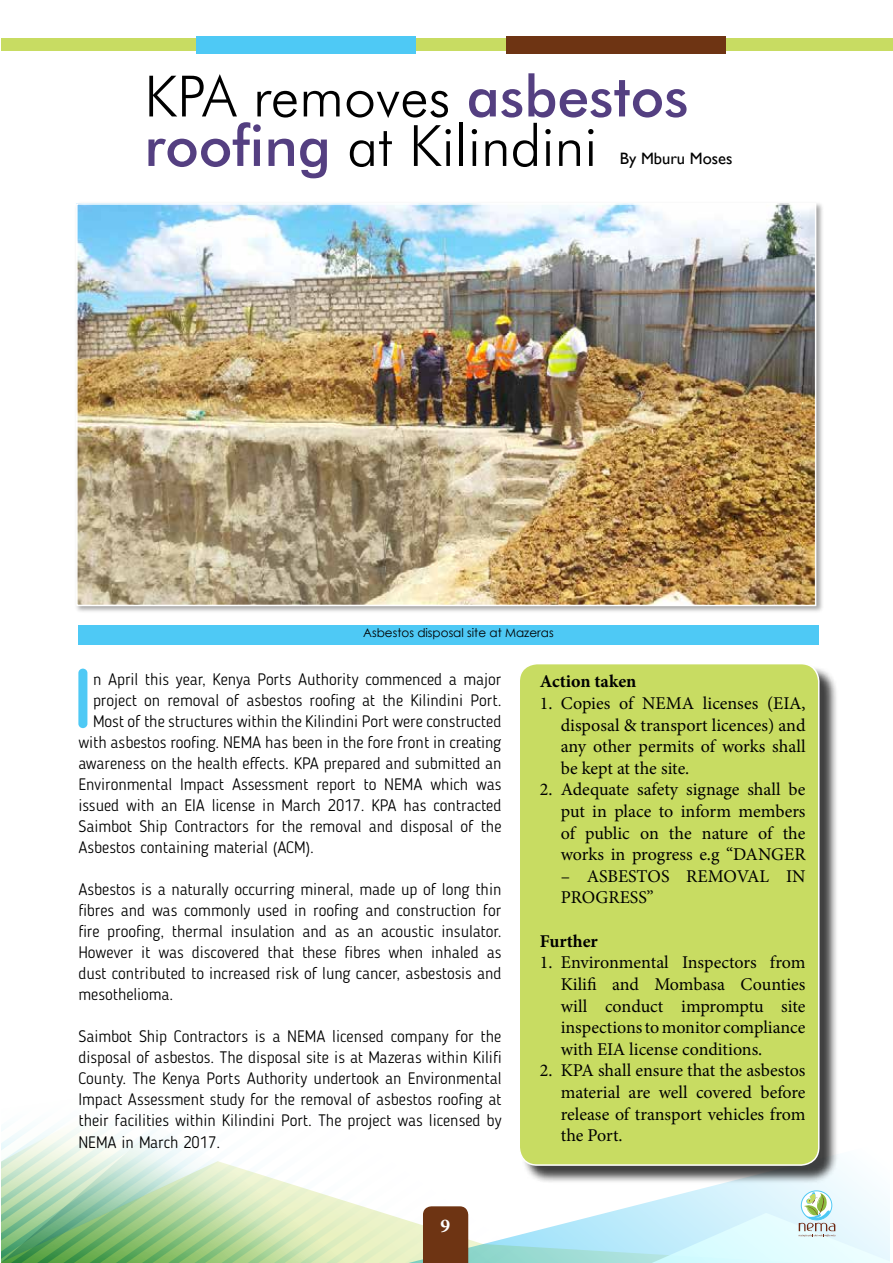
<style>
.page{position:relative;width:893px;height:1263px;background:#fff}
.page>*{position:absolute;margin:0;border:0;box-sizing:border-box;transform-origin:0 0}
.t1{font:500 82.2px "Blogger Sans";color:#4ec9f5}
.t2{font:300 57px/49.5px "Futura BT";color:#000}
.t3{font:700 19.5px "Minion Pro";color:#fff}
.t4{font:18px/21.6px "Minion Pro";letter-spacing:-.005em;color:#000;text-align:justify}
.t5{font:700 18px "Minion Pro";color:#000}
.t6{font:300 16.5px/21px "Blogger Sans";color:#000;text-align:justify}
.t7{font:16.5px "Gill Sans";color:#000}
.t8{font:12px "Century Gothic";color:#000}
.s1{font-weight:500;color:#543f81}
</style>
<div class="page">
<svg style="left:515px;top:1166px;width:353px;height:97px"></svg>
<svg style="left:564px;top:1190px;width:326px;height:73px;background:#d6f2f8"></svg>
<svg style="left:1px;top:1128px;width:514px;height:135px"></svg>
<div style="left:2px;top:38px;width:891px;height:12px;background:#c8dc62"></div>
<div style="left:197px;top:36px;width:219px;height:18px;background:#4ec9f5"></div>
<div style="left:506px;top:36px;width:220px;height:18px;background:#6e3413"></div>
<div style="left:74px;top:201px;width:750px;height:413px;background:#000;opacity:.35"></div>
<img style="left:79px;top:206px;width:734px;height:397px">
<div style="left:76px;top:203px;width:740px;height:403px;border:2px solid #fff"></div>
<div style="left:78px;top:625px;width:741px;height:20px;background:#4ec9f5"></div>
<div style="left:521px;top:665px;width:317px;height:520px;background:#000;opacity:.75"></div>
<div style="left:519px;top:664px;width:300px;height:501px;background:#c8dc62;border-radius:18px"></div>
<div style="left:518px;top:663px;width:301px;height:503px;border:2px solid #fff;border-radius:18px"></div>
<h2 class="t2" style="left:144px;top:71px;width:546px">KPA removes <span class="s1">asbestos roofing</span> at Kilindini</h2>
<p class="t7" style="left:620px;top:148px;width:114px">By Mburu Moses</p>
<p class="t8" style="left:363px;top:624px;width:192px">Asbestos disposal site at Mazeras</p>
<p class="t5" style="left:540px;top:669px;width:98px">Action taken</p>
<p class="t4" style="left:561px;top:693px;width:246px;text-indent:-21px">1. Copies of NEMA licenses (EIA, disposal &amp; transport licences) and any other permits of works shall be kept at the site.</p>
<p class="t4" style="left:561px;top:779px;width:246px;text-indent:-21px">2. Adequate safety signage shall be put in place to inform members of public on the nature of the works in progress e.g “DANGER</p>
<p class="t4" style="left:561px;top:865px;width:246px">– ASBESTOS REMOVAL IN<br>PROGRESS”</p>
<p class="t5" style="left:540px;top:928px;width:60px">Further</p>
<p class="t4" style="left:561px;top:952px;width:246px;text-indent:-21px">1. Environmental Inspectors from Kilifi and Mombasa Counties will conduct impromptu site inspections to monitor compliance with EIA license conditions.</p>
<p class="t4" style="left:561px;top:1060px;width:246px;text-indent:-21px">2. KPA shall ensure that the asbestos material are well covered before release of transport vehicles from the Port.</p>
<h1 class="t1" style="left:73px;top:649px;width:22px">I</h1>
<p class="t6" style="left:93px;top:669px;width:410px">n April this year, Kenya Ports Authority commenced a major</p>
<p class="t6" style="left:93px;top:690px;width:410px">project on removal of asbestos roofing at the Kilindini Port.</p>
<p class="t6" style="left:93px;top:711px;width:410px">Most of the structures within the Kilindini Port were constructed</p>
<p class="t6" style="left:78px;top:732px;width:425px">with asbestos roofing. NEMA has been in the fore front in creating</p>
<p class="t6" style="left:78px;top:753px;width:425px">awareness on the health effects. KPA prepared and submitted an</p>
<p class="t6" style="left:78px;top:774px;width:425px">Environmental Impact Assessment report to NEMA which was</p>
<p class="t6" style="left:78px;top:795px;width:425px">issued with an EIA license in March 2017. KPA has contracted</p>
<p class="t6" style="left:78px;top:816px;width:425px">Saimbot Ship Contractors for the removal and disposal of the</p>
<p class="t6" style="left:78px;top:837px;width:237px">Asbestos containing material (ACM).</p>
<p class="t6" style="left:78px;top:879px;width:425px">Asbestos is a naturally occurring mineral, made up of long thin fibres and was commonly used in roofing and construction for fire proofing, thermal insulation and as an acoustic insulator.<br>However it was discovered that these fibres when inhaled as dust contributed to increased risk of lung cancer, asbestosis and mesothelioma.</p>
<p class="t6" style="left:78px;top:1026px;width:425px">Saimbot Ship Contractors is a NEMA licensed company for the disposal of asbestos. The disposal site is at Mazeras within Kilifi County. The Kenya Ports Authority undertook an Environmental Impact Assessment study for the removal of asbestos roofing at their facilities within Kilindini Port. The project was licensed by NEMA in March 2017.</p>
<p class="t3" style="left:441px;top:1212px;width:11px">9</p>
</div>
